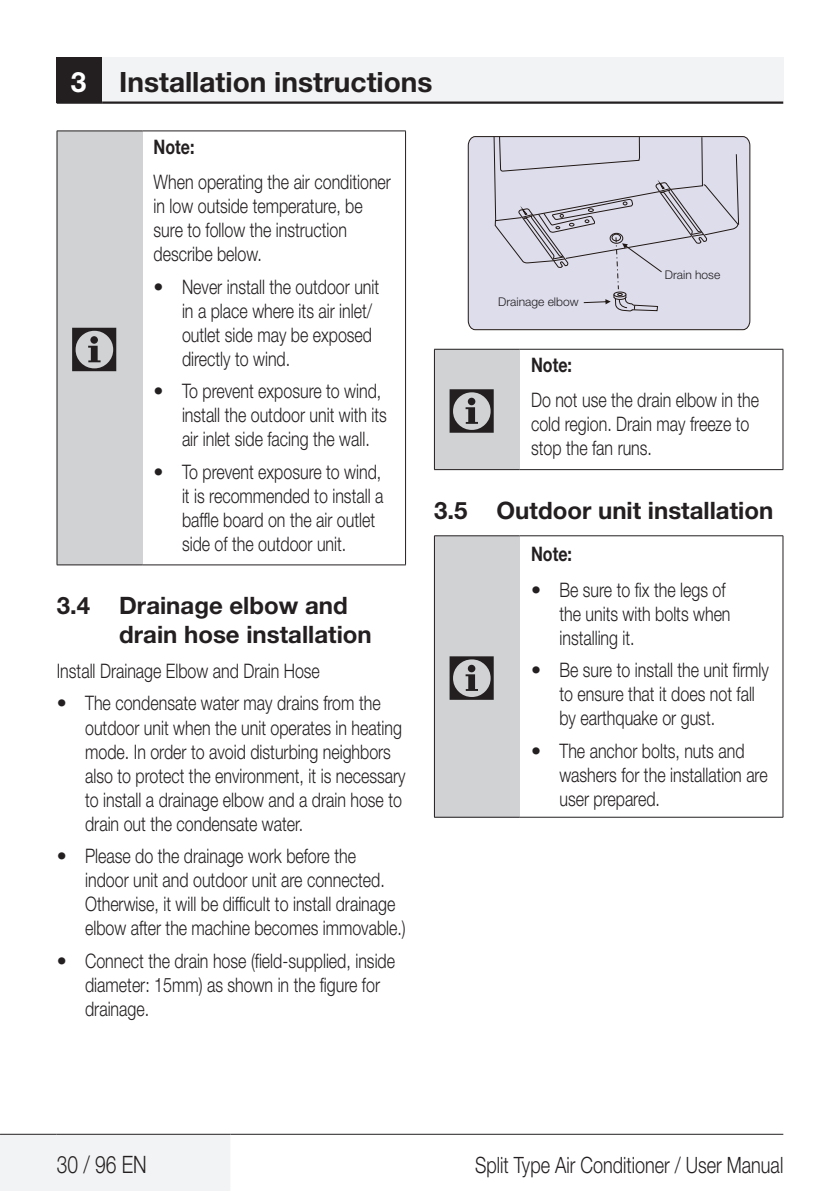
<style>
.page{position:relative;width:840px;height:1191px;background:#fff}
.page>*{position:absolute;margin:0;border:0;box-sizing:border-box;transform-origin:0 0}
.t1{font:64px "ZIWARNUN";color:#231f20}
.t2{font:700 28px "Helvetica Neue LT Pro";color:#231f20}
.t3{font:700 24px/28.8px "Helvetica Neue LT Pro";color:#231f20}
.t4{font:300 24px "Helvetica Neue LT Pro";color:#231f20;scale:.8 1}
.t5{font:300 22.4px "Helvetica Neue LT Pro";color:#231f20;scale:.8 1}
.t6{font:300 20px/24px "Helvetica Neue LT Pro";color:#231f20}
.t7{font:300 20px/24px "Helvetica Neue LT Pro";color:#231f20;scale:.8 1}
.t8{font:700 20px "Helvetica Neue LT Pro";color:#231f20;scale:.8 1}
.t9{font:300 12px "Helvetica Neue LT Pro";color:#231f20}
.s1{color:#fff}
</style>
<div class="page">
<div style="left:0;top:1134px;width:230px;height:57px;background:#f2f3f4"></div>
<hr style="left:0;top:1133px;width:57px;height:1px;background:#231f20">
<hr style="left:57px;top:1133px;width:173px;height:1px;background:#231f20">
<hr style="left:230px;top:1133px;width:552px;height:1px;background:#231f20">
<div style="left:57px;top:57px;width:45px;height:45px;background:#231f20"></div>
<div style="left:102px;top:57px;width:680px;height:45px;background:#f2f3f4"></div>
<hr style="left:57px;top:101px;width:45px;height:2px;background:#231f20">
<hr style="left:102px;top:101px;width:680px;height:2px;background:#231f20">
<div style="left:57px;top:131px;width:85px;height:434px;background:#d1d2d4"></div>
<hr style="left:142px;top:131px;width:263px;height:1px;background:#231f20">
<hr style="left:405px;top:131px;width:1px;height:433px;background:#231f20">
<hr style="left:142px;top:564px;width:263px;height:1px;background:#231f20">
<hr style="left:57px;top:131px;width:85px;height:1px;background:#231f20">
<hr style="left:57px;top:131px;width:1px;height:433px;background:#231f20">
<hr style="left:57px;top:564px;width:85px;height:1px;background:#231f20">
<svg style="left:467px;top:136px;width:283px;height:195px;background:#d7d7e5"></svg>
<svg style="left:492px;top:136px;width:247px;height:176px;background:#d2d2df"></svg>
<div style="left:434px;top:349px;width:85px;height:120px;background:#d1d2d4"></div>
<hr style="left:519px;top:349px;width:263px;height:1px;background:#231f20">
<hr style="left:782px;top:349px;width:1px;height:120px;background:#231f20">
<hr style="left:519px;top:469px;width:263px;height:1px;background:#231f20">
<hr style="left:434px;top:349px;width:85px;height:1px;background:#231f20">
<hr style="left:434px;top:349px;width:1px;height:120px;background:#231f20">
<hr style="left:434px;top:469px;width:85px;height:1px;background:#231f20">
<div style="left:434px;top:536px;width:85px;height:281px;background:#d1d2d4"></div>
<hr style="left:519px;top:535px;width:263px;height:1px;background:#231f20">
<hr style="left:782px;top:536px;width:1px;height:281px;background:#231f20">
<hr style="left:519px;top:817px;width:263px;height:1px;background:#231f20">
<hr style="left:434px;top:535px;width:85px;height:1px;background:#231f20">
<hr style="left:434px;top:536px;width:1px;height:281px;background:#231f20">
<hr style="left:434px;top:817px;width:85px;height:1px;background:#231f20">
<h2 class="t2" style="left:71px;top:64px;width:363px"><span class="s1">3</span> Installation instructions</h2>
<h1 class="t1" style="left:68px;top:316px;width:56px">C</h1>
<p class="t8" style="left:153px;top:134px;width:53px">Note:</p>
<p class="t7" style="left:153px;top:169px;width:298px">When operating the air conditioner in low outside temperature, be sure to follow the instruction describe below.</p>
<p class="t6" style="left:182px;top:274px;width:199px;text-indent:-28px">• Never install the outdoor unit in a place where its air inlet/ outlet side may be exposed directly to wind.</p>
<p class="t6" style="left:182px;top:378px;width:206px;text-indent:-28px">• To prevent exposure to wind, install the outdoor unit with its air inlet side facing the wall.</p>
<p class="t6" style="left:182px;top:459px;width:203px;text-indent:-28px">• To prevent exposure to wind, it is recommended to install a baffle board on the air outlet side of the outdoor unit.</p>
<p class="t3" style="left:119px;top:590px;width:254px;text-indent:-62px">3.4 Drainage elbow and drain hose installation</p>
<p class="t7" style="left:57px;top:658px;width:330px">Install Drainage Elbow and Drain Hose</p>
<p class="t6" style="left:85px;top:691px;width:322px;text-indent:-28px">• The condensate water may drains from the outdoor unit when the unit operates in heating mode. In order to avoid disturbing neighbors also to protect the environment, it is necessary to install a drainage elbow and a drain hose to drain out the condensate water.</p>
<p class="t6" style="left:85px;top:843px;width:322px;text-indent:-28px">• Please do the drainage work before the<br>indoor unit and outdoor unit are connected.<br>Otherwise, it will be difficult to install drainage elbow after the machine becomes immovable.)</p>
<p class="t6" style="left:85px;top:948px;width:311px;text-indent:-28px">• Connect the drain hose (field-supplied, inside diameter: 15mm) as shown in the figure for drainage.</p>
<p class="t9" style="left:498px;top:294px;width:82px">Drainage elbow</p>
<p class="t9" style="left:664px;top:268px;width:57px">Drain hose</p>
<h1 class="t1" style="left:445px;top:377px;width:56px">C</h1>
<p class="t8" style="left:530px;top:352px;width:53px">Note:</p>
<p class="t7" style="left:530px;top:388px;width:286px">Do not use the drain elbow in the cold region. Drain may freeze to stop the fan runs.</p>
<p class="t3" style="left:434px;top:495px;width:340px">3.5 Outdoor unit installation</p>
<h1 class="t1" style="left:445px;top:644px;width:56px">C</h1>
<p class="t8" style="left:530px;top:541px;width:53px">Note:</p>
<p class="t6" style="left:559px;top:577px;width:172px;text-indent:-28px">• Be sure to fix the legs of the units with bolts when installing it.</p>
<p class="t6" style="left:559px;top:658px;width:211px;text-indent:-28px">• Be sure to install the unit firmly to ensure that it does not fall by earthquake or gust.</p>
<p class="t6" style="left:559px;top:738px;width:210px;text-indent:-28px">• The anchor bolts, nuts and washers for the installation are user prepared.</p>
<p class="t4" style="left:57px;top:1150px;width:114px">30 / 96 EN</p>
<p class="t5" style="left:475px;top:1150px;width:386px">Split Type Air Conditioner / User Manual</p>
</div>
